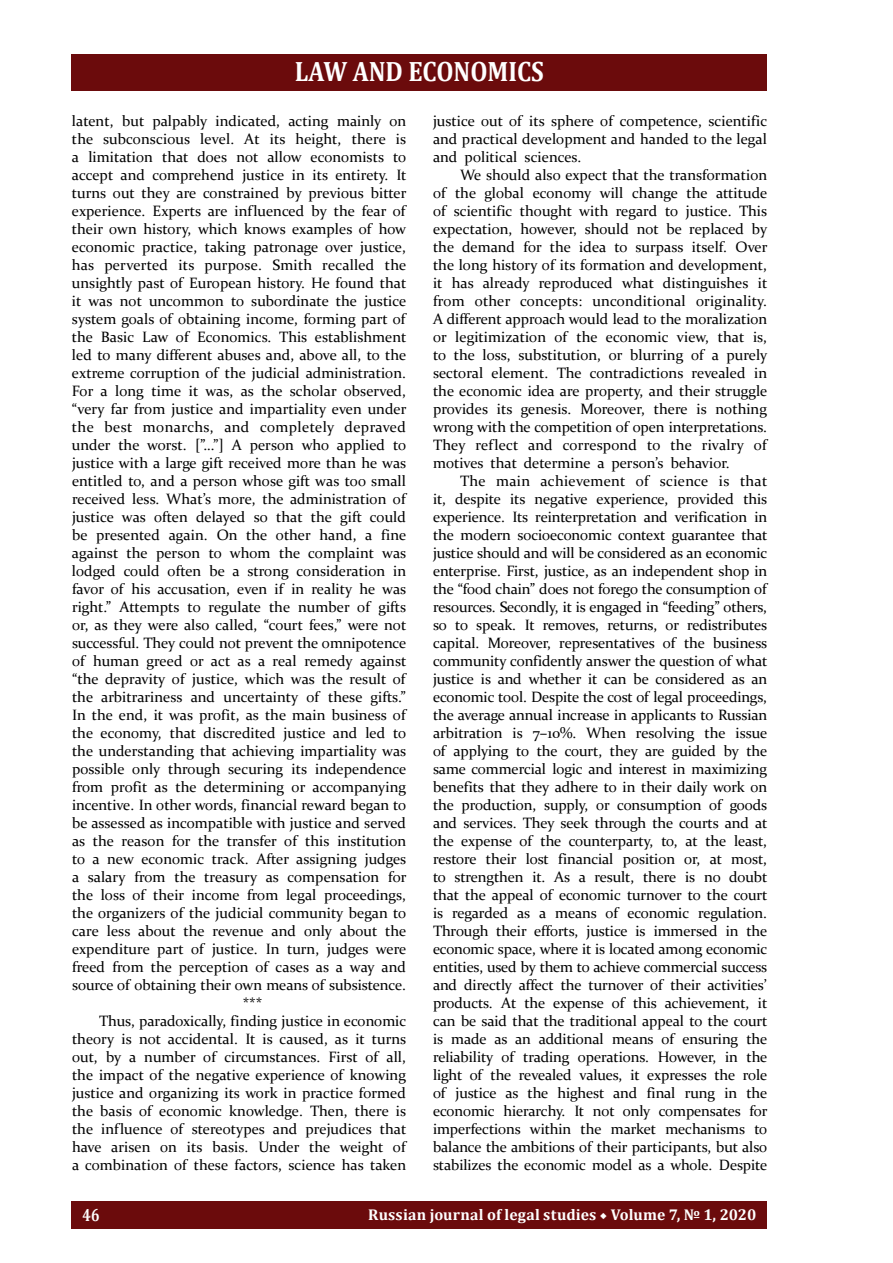
<style>
.page{position:relative;width:893px;height:1263px;background:#fff}
.page>*{position:absolute;margin:0;border:0;box-sizing:border-box;transform-origin:0 0}
.t1{font:700 28.2px "Cambria";color:#fff;scale:.88 1}
.t2{font:700 17.85px "Cambria";color:#fff;scale:.8 1}
.t3{font:700 15.6px "Cambria";letter-spacing:.01em;color:#fff}
.t4{font:15px/18px "Constantia";color:#000;text-align:justify}
.t5{font:15px "Constantia";letter-spacing:.025em;color:#000}
.s1{font-family:"Minion Pro";font-weight:400}
</style>
<div class="page">
<div style="left:72px;top:1202px;width:695px;height:27px;background:#6b0b0c"></div>
<div style="left:72px;top:54px;width:695px;height:36px;background:#6b0b0c"></div>
<h1 class="t1" style="left:295px;top:51px;width:284px">LAW AND ECONOMICS</h1>
<p class="t4" style="left:72px;top:111px;width:336px">latent, but palpably indicated, acting mainly on</p>
<p class="t4" style="left:72px;top:129px;width:336px">the subconscious level. At its height, there is</p>
<p class="t4" style="left:72px;top:147px;width:336px">a limitation that does not allow economists to</p>
<p class="t4" style="left:72px;top:165px;width:336px">accept and comprehend justice in its entirety. It</p>
<p class="t4" style="left:72px;top:183px;width:336px">turns out they are constrained by previous bitter</p>
<p class="t4" style="left:72px;top:201px;width:335px">experience. Experts are influenced by the fear of</p>
<p class="t4" style="left:72px;top:219px;width:336px">their own history, which knows examples of how</p>
<p class="t4" style="left:72px;top:237px;width:335px">economic practice, taking patronage over justice,</p>
<p class="t4" style="left:72px;top:255px;width:336px">has perverted its purpose. Smith recalled the</p>
<p class="t4" style="left:72px;top:273px;width:336px">unsightly past of European history. He found that</p>
<p class="t4" style="left:72px;top:291px;width:336px">it was not uncommon to subordinate the justice</p>
<p class="t4" style="left:72px;top:309px;width:335px">system goals of obtaining income, forming part of</p>
<p class="t4" style="left:72px;top:327px;width:336px">the Basic Law of Economics. This establishment</p>
<p class="t4" style="left:72px;top:345px;width:336px">led to many different abuses and, above all, to the</p>
<p class="t4" style="left:72px;top:363px;width:335px">extreme corruption of the judicial administration.</p>
<p class="t4" style="left:72px;top:381px;width:335px">For a long time it was, as the scholar observed,</p>
<p class="t4" style="left:72px;top:399px;width:336px">“very far from justice and impartiality even under</p>
<p class="t5" style="left:72px;top:417px;width:336px">the best monarchs, and completely depraved</p>
<p class="t4" style="left:72px;top:435px;width:336px">under the worst. [”…”] A person who applied to</p>
<p class="t4" style="left:72px;top:453px;width:336px">justice with a large gift received more than he was</p>
<p class="t4" style="left:72px;top:471px;width:335px">entitled to, and a person whose gift was too small</p>
<p class="t4" style="left:72px;top:489px;width:335px">received less. What’s more, the administration of</p>
<p class="t4" style="left:72px;top:507px;width:335px">justice was often delayed so that the gift could</p>
<p class="t4" style="left:72px;top:525px;width:336px">be presented again. On the other hand, a fine</p>
<p class="t4" style="left:72px;top:543px;width:336px">against the person to whom the complaint was</p>
<p class="t4" style="left:72px;top:561px;width:336px">lodged could often be a strong consideration in</p>
<p class="t4" style="left:72px;top:579px;width:336px">favor of his accusation, even if in reality he was</p>
<p class="t4" style="left:72px;top:597px;width:336px">right.” Attempts to regulate the number of gifts</p>
<p class="t4" style="left:72px;top:615px;width:336px">or, as they were also called, “court fees,” were not</p>
<p class="t4" style="left:72px;top:633px;width:336px">successful. They could not prevent the omnipotence</p>
<p class="t4" style="left:72px;top:651px;width:336px">of human greed or act as a real remedy against</p>
<p class="t4" style="left:72px;top:669px;width:335px">“the depravity of justice, which was the result of</p>
<p class="t4" style="left:72px;top:687px;width:335px">the arbitrariness and uncertainty of these gifts.”</p>
<p class="t4" style="left:72px;top:705px;width:335px">In the end, it was profit, as the main business of</p>
<p class="t4" style="left:72px;top:723px;width:336px">the economy, that discredited justice and led to</p>
<p class="t4" style="left:72px;top:741px;width:336px">the understanding that achieving impartiality was</p>
<p class="t4" style="left:72px;top:759px;width:336px">possible only through securing its independence</p>
<p class="t4" style="left:72px;top:777px;width:335px">from profit as the determining or accompanying</p>
<p class="t4" style="left:72px;top:795px;width:336px">incentive. In other words, financial reward began to</p>
<p class="t4" style="left:72px;top:813px;width:336px">be assessed as incompatible with justice and served</p>
<p class="t4" style="left:72px;top:831px;width:336px">as the reason for the transfer of this institution</p>
<p class="t4" style="left:72px;top:849px;width:336px">to a new economic track. After assigning judges</p>
<p class="t4" style="left:72px;top:867px;width:336px">a salary from the treasury as compensation for</p>
<p class="t4" style="left:72px;top:885px;width:335px">the loss of their income from legal proceedings,</p>
<p class="t4" style="left:72px;top:903px;width:336px">the organizers of the judicial community began to</p>
<p class="t4" style="left:72px;top:921px;width:336px">care less about the revenue and only about the</p>
<p class="t4" style="left:72px;top:939px;width:336px">expenditure part of justice. In turn, judges were</p>
<p class="t4" style="left:72px;top:957px;width:335px">freed from the perception of cases as a way and</p>
<p class="t4" style="left:72px;top:975px;width:336px">source of obtaining their own means of subsistence.</p>
<p class="t4" style="left:243px;top:993px;width:21px">***</p>
<p class="t4" style="left:99px;top:1011px;width:309px">Thus, paradoxically, finding justice in economic</p>
<p class="t4" style="left:72px;top:1029px;width:336px">theory is not accidental. It is caused, as it turns</p>
<p class="t4" style="left:72px;top:1047px;width:335px">out, by a number of circumstances. First of all,</p>
<p class="t4" style="left:72px;top:1065px;width:335px">the impact of the negative experience of knowing</p>
<p class="t4" style="left:72px;top:1083px;width:335px">justice and organizing its work in practice formed</p>
<p class="t4" style="left:72px;top:1101px;width:336px">the basis of economic knowledge. Then, there is</p>
<p class="t4" style="left:72px;top:1119px;width:336px">the influence of stereotypes and prejudices that</p>
<p class="t4" style="left:72px;top:1137px;width:335px">have arisen on its basis. Under the weight of</p>
<p class="t4" style="left:72px;top:1155px;width:336px">a combination of these factors, science has taken</p>
<p class="t4" style="left:433px;top:111px;width:336px">justice out of its sphere of competence, scientific and practical development and handed to the legal and political sciences.</p>
<p class="t4" style="left:433px;top:165px;width:336px;text-indent:27px">We should also expect that the transformation of the global economy will change the attitude of scientific thought with regard to justice. This expectation, however, should not be replaced by the demand for the idea to surpass itself. Over the long history of its formation and development, it has already reproduced what distinguishes it from other concepts: unconditional originality.<br>A different approach would lead to the moralization or legitimization of the economic view, that is, to the loss, substitution, or blurring of a purely sectoral element. The contradictions revealed in the economic idea are property, and their struggle provides its genesis. Moreover, there is nothing wrong with the competition of open interpretations.<br>They reflect and correspond to the rivalry of motives that determine a person’s behavior.</p>
<p class="t4" style="left:433px;top:471px;width:336px;text-indent:27px">The main achievement of science is that it, despite its negative experience, provided this experience. Its reinterpretation and verification in the modern socioeconomic context guarantee that justice should and will be considered as an economic enterprise. First, justice, as an independent shop in the “food chain” does not forego the consumption of resources. Secondly, it is engaged in “feeding” others, so to speak. It removes, returns, or redistributes capital. Moreover, representatives of the business community confidently answer the question of what justice is and whether it can be considered as an economic tool. Despite the cost of legal proceedings, the average annual increase in applicants to Russian arbitration is 7–10%. When resolving the issue of applying to the court, they are guided by the same commercial logic and interest in maximizing benefits that they adhere to in their daily work on the production, supply, or consumption of goods and services. They seek through the courts and at the expense of the counterparty, to, at the least, restore their lost financial position or, at most, to strengthen it. As a result, there is no doubt that the appeal of economic turnover to the court is regarded as a means of economic regulation.<br>Through their efforts, justice is immersed in the economic space, where it is located among economic entities, used by them to achieve commercial success and directly affect the turnover of their activities’ products. At the expense of this achievement, it can be said that the traditional appeal to the court is made as an additional means of ensuring the reliability of trading operations. However, in the light of the revealed values, it expresses the role of justice as the highest and final rung in the economic hierarchy. It not only compensates for imperfections within the market mechanisms to balance the ambitions of their participants, but also stabilizes the economic model as a whole. Despite</p>
<p class="t2" style="left:83px;top:1202px;width:23px">46</p>
<p class="t3" style="left:368px;top:1203px;width:390px">Russian journal of legal studies <span class="s1">◆</span> Volume 7, № 1, 2020</p>
</div>
